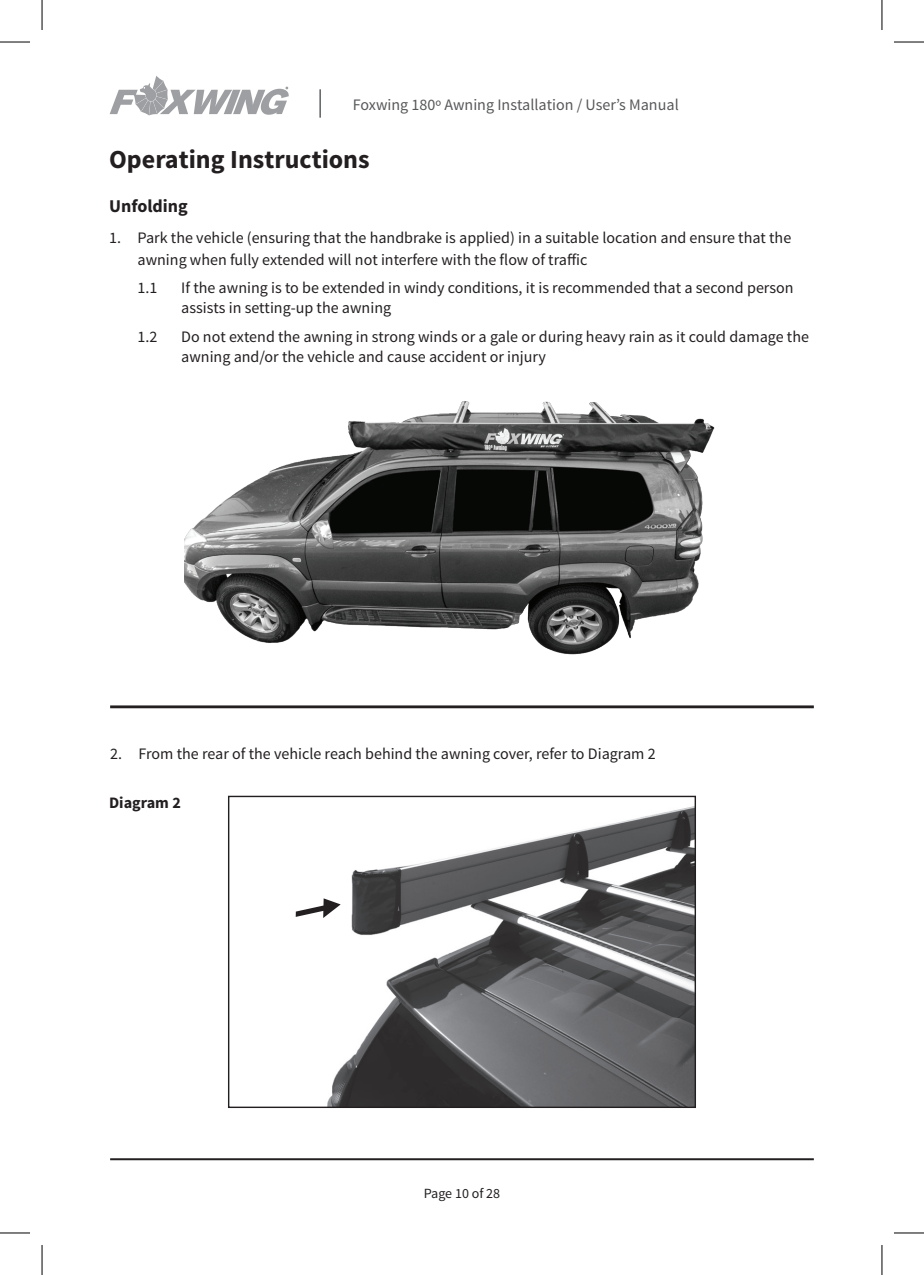
<style>
.page{position:relative;width:924px;height:1275px;background:#fff}
.page>*{position:absolute;margin:0;border:0;box-sizing:border-box;transform-origin:0 0}
.t1{font:700 26px "Source Sans Pro";color:#231f20}
.t2{font:700 18px "Source Sans Pro";color:#231f20}
.t3{font:16px/20px "Source Sans Pro";color:#231f20}
.t4{font:16px "Source Sans Pro";color:#57585a}
.t5{font:700 16px "Source Sans Pro";color:#231f20}
.t6{font:14px "Source Sans Pro";color:#231f20}
</style>
<div class="page">
<hr style="left:110px;top:1158px;width:703px;height:2px;background:#231f20">
<hr style="left:319px;top:89px;width:2px;height:29px;background:#57585a">
<svg style="left:110px;top:76px;width:178px;height:39px"></svg>
<img style="left:184px;top:401px;width:531px;height:254px">
<hr style="left:110px;top:705px;width:703px;height:3px;background:#231f20">
<img style="left:230px;top:797px;width:463px;height:309px">
<div style="left:228px;top:795px;width:467px;height:313px;border:1px solid #231f20"></div>
<svg style="left:295px;top:894px;width:46px;height:30px"></svg>
<hr style="left:0;top:42px;width:30px;height:1px;background:#000">
<hr style="left:893px;top:42px;width:30px;height:1px;background:#000">
<hr style="left:0;top:1232px;width:30px;height:1px;background:#000">
<hr style="left:893px;top:1232px;width:30px;height:1px;background:#000">
<hr style="left:42px;top:0;width:1px;height:30px;background:#000">
<hr style="left:42px;top:1245px;width:1px;height:30px;background:#000">
<hr style="left:881px;top:0;width:1px;height:30px;background:#000">
<hr style="left:881px;top:1245px;width:1px;height:30px;background:#000">
<p class="t4" style="left:352px;top:94px;width:327px">Foxwing 180º Awning Installation / User’s Manual</p>
<h1 class="t1" style="left:109px;top:142px;width:262px">Operating Instructions</h1>
<p class="t2" style="left:109px;top:195px;width:80px">Unfolding</p>
<p class="t3" style="left:137px;top:227px;width:655px;line-height:22px;text-indent:-28px">1. Park the vehicle (ensuring that the handbrake is applied) in a suitable location and ensure that the awning when fully extended will not interfere with the flow of traffic</p>
<p class="t3" style="left:137px;top:278px;width:21px">1.1</p>
<p class="t3" style="left:181px;top:278px;width:613px">If the awning is to be extended in windy conditions, it is recommended that a second person assists in setting-up the awning</p>
<p class="t3" style="left:137px;top:327px;width:21px">1.2</p>
<p class="t3" style="left:181px;top:327px;width:629px">Do not extend the awning in strong winds or a gale or during heavy rain as it could damage the awning and/or the vehicle and cause accident or injury</p>
<p class="t3" style="left:110px;top:743px;width:547px">2. From the rear of the vehicle reach behind the awning cover, refer to Diagram 2</p>
<p class="t5" style="left:109px;top:792px;width:73px">Diagram 2</p>
<p class="t6" style="left:423px;top:1184px;width:78px">Page 10 of 28</p>
</div>
